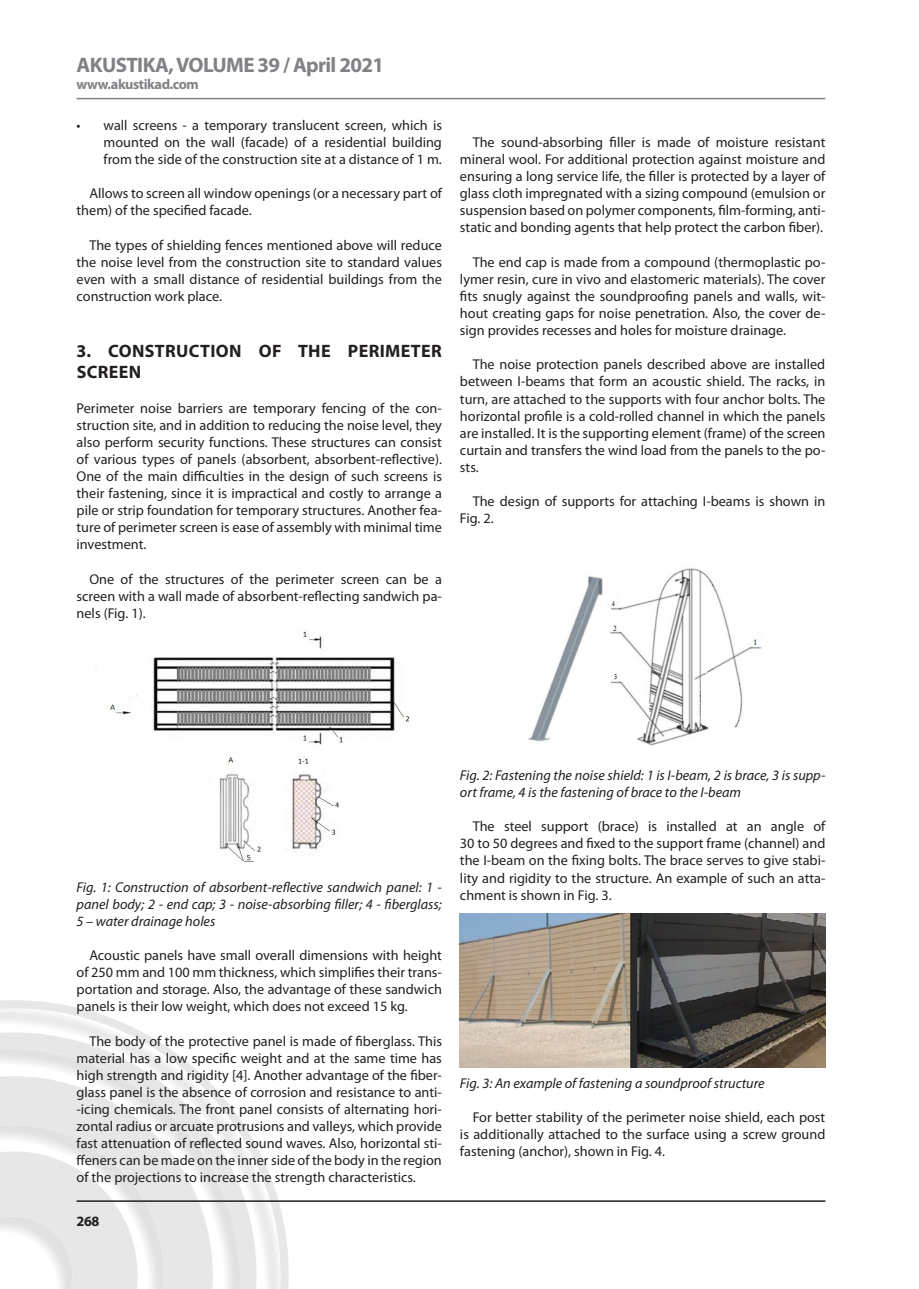
<style>
.page{position:relative;width:919px;height:1289px;background:#fff}
.page>*{position:absolute;margin:0;border:0;box-sizing:border-box;transform-origin:0 0}
.t1{font:700 21px "Myriad Pro";letter-spacing:-.03em;color:#808285}
.Nadpis_12{font:700 18px/21.6px "Myriad Pro";letter-spacing:.02em;color:#231f20}
.Základní_text{font:14.25px/17.1px "Myriad Pro";color:#231f20;text-align:justify}
.Základní_text-2{font:italic 14.25px/17.1px "Myriad Pro";color:#231f20}
.t2{font:700 14.25px "Myriad Pro";letter-spacing:-.03em;color:#808285}
.t3{font:700 14.25px "Myriad Pro";color:#231f20}
</style>
<div class="page">
<svg style="left:0;top:1000px;width:289px;height:288px;fill:#e7e7e7"></svg>
<img style="left:130px;top:1034px;width:124px;height:125px">
<img style="left:194px;top:1078px;width:16px;height:16px">
<div style="left:0;top:1270px;width:9px;height:11px;background:#fff"></div>
<hr style="left:6px;top:1284px;width:16px;height:4px;background:#fff">
<hr style="left:77px;top:98px;width:748px;height:1px;background:#808285">
<hr style="left:77px;top:1200px;width:748px;height:1px;background:#231f20">
<img style="left:106px;top:631px;width:304px;height:231px">
<img style="left:528px;top:568px;width:234px;height:178px">
<img style="left:460px;top:913px;width:365px;height:154px">
<h1 class="t1" style="left:77px;top:51px;width:309px">AKUSTIKA, VOLUME 39 / April 2021</h1>
<p class="t2" style="left:77px;top:75px;width:124px">www.akustikad.com</p>
<p class="Základní_text" style="left:104px;top:116px;width:340px;text-indent:-27px">• wall screens - a temporary translucent screen, which is mounted on the wall (facade) of a residential building from the side of the construction site at a distance of 1 m.</p>
<p class="Základní_text" style="left:77px;top:185px;width:367px;text-indent:13px">Allows to screen all window openings (or a necessary part of them) of the specified facade.</p>
<p class="Základní_text" style="left:77px;top:236px;width:367px;text-indent:13px">The types of shielding fences mentioned above will reduce the noise level from the construction site to standard values even with a small distance of residential buildings from the construction work place.</p>
<p class="Nadpis_12" style="left:77px;top:339px;width:366px">3. CONSTRUCTION OF THE PERIMETER<br>SCREEN</p>
<p class="Základní_text" style="left:77px;top:399px;width:367px">Perimeter noise barriers are temporary fencing of the con&shy;struction site, and in addition to reducing the noise level, they also perform security functions. These structures can consist of various types of panels (absorbent, absorbent-reflective).<br>One of the main difficulties in the design of such screens is their fastening, since it is impractical and costly to arrange a pile or strip foundation for temporary structures. Another fea&shy;ture of perimeter screen is ease of assembly with minimal time investment.</p>
<p class="Základní_text" style="left:77px;top:570px;width:367px;text-indent:13px">One of the structures of the perimeter screen can be a screen with a wall made of absorbent-reflecting sandwich pa&shy;nels (Fig. 1).</p>
<p class="Základní_text" style="left:460px;top:133px;width:367px;text-indent:13px">The sound-absorbing filler is made of moisture resistant mineral wool. For additional protection against moisture and ensuring a long service life, the filler is protected by a layer of glass cloth impregnated with a sizing compound (emulsion or suspension based on polymer components, film-forming, anti&shy;static and bonding agents that help protect the carbon fiber).</p>
<p class="Základní_text" style="left:460px;top:253px;width:367px;text-indent:13px">The end cap is made from a compound (thermoplastic po&shy;lymer resin, cure in vivo and elastomeric materials). The cover fits snugly against the soundproofing panels and walls, wit&shy;hout creating gaps for noise penetration. Also, the cover de&shy;sign provides recesses and holes for moisture drainage.</p>
<p class="Základní_text" style="left:460px;top:356px;width:367px;text-indent:13px">The noise protection panels described above are installed between I-beams that form an acoustic shield. The racks, in turn, are attached to the supports with four anchor bolts. The horizontal profile is a cold-rolled channel in which the panels are installed. It is the supporting element (frame) of the screen curtain and transfers the wind load from the panels to the po&shy;sts.</p>
<p class="Základní_text" style="left:460px;top:492px;width:367px;text-indent:13px">The design of supports for attaching I-beams is shown in<br>Fig. 2.</p>
<p class="Základní_text-2" style="left:77px;top:878px;width:367px;text-align:justify">Fig. 1: Construction of absorbent-reflective sandwich panel: 1 - panel body; 2 - end cap; 3 - noise-absorbing filler; 4 - fiberglass; 5 – water drainage holes</p>
<p class="Základní_text" style="left:77px;top:946px;width:367px;text-indent:13px">Acoustic panels have small overall dimensions with height of 250 mm and 100 mm thickness, which simplifies their trans&shy;portation and storage. Also, the advantage of these sandwich panels is their low weight, which does not exceed 15 kg.</p>
<p class="Základní_text" style="left:77px;top:1031px;width:367px;text-indent:13px">The body of the protective panel is made of fiberglass. This material has a low specific weight and at the same time has high strength and rigidity [4]. Another advantage of the fiber&shy;glass panel is the absence of corrosion and resistance to anti--icing chemicals. The front panel consists of alternating hori&shy;zontal radius or arcuate protrusions and valleys, which provide fast attenuation of reflected sound waves. Also, horizontal sti&shy;ffeners can be made on the inner side of the body in the region of the projections to increase the strength characteristics.</p>
<p class="t3" style="left:77px;top:1212px;width:24px">268</p>
<p class="Základní_text-2" style="left:460px;top:766px;width:367px">Fig. 2: Fastening the noise shield: 1 is I-beam, 2 is brace, 3 is supp&shy;ort frame, 4 is the fastening of brace to the I-beam</p>
<p class="Základní_text" style="left:460px;top:817px;width:367px;text-indent:13px">The steel support (brace) is installed at an angle of 30 to 50 degrees and fixed to the support frame (channel) and the I-beam on the fixing bolts. The brace serves to give stabi&shy;lity and rigidity to the structure. An example of such an atta&shy;chment is shown in Fig. 3.</p>
<p class="Základní_text-2" style="left:460px;top:1074px;width:306px">Fig. 3: An example of fastening a soundproof structure</p>
<p class="Základní_text" style="left:460px;top:1108px;width:367px;text-indent:13px">For better stability of the perimeter noise shield, each post is additionally attached to the surface using a screw ground fastening (anchor), shown in Fig. 4.</p>
</div>
